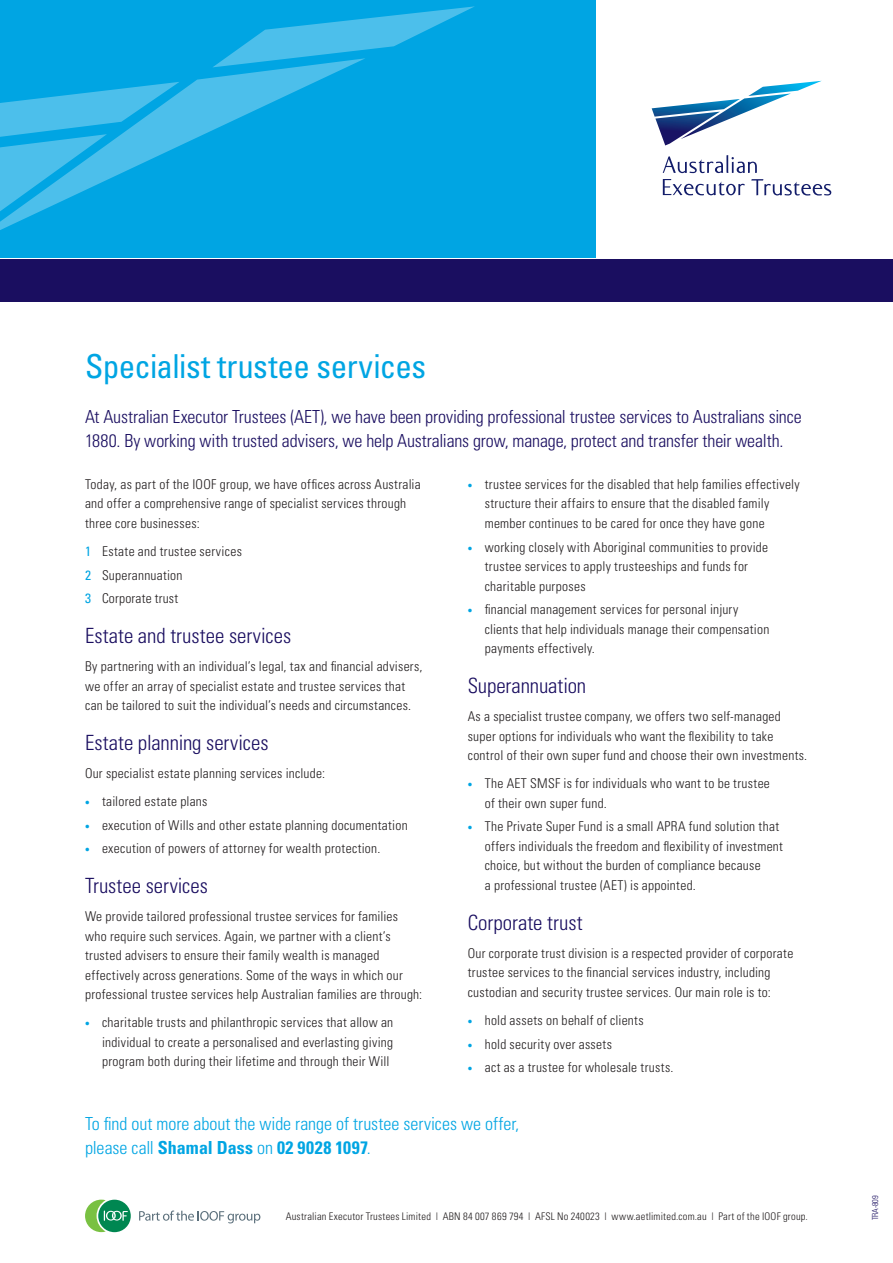
<style>
.page{position:relative;width:893px;height:1263px;background:#fff}
.page>*{position:absolute;margin:0;border:0;box-sizing:border-box;transform-origin:0 0}
.t1{font:condensed 33px "Univers";letter-spacing:-.015em;color:#00a5e3}
.t2{font:300 condensed 21px "Univers";color:#1a0e60}
.t3{font:300 condensed 18px/24px "Univers";letter-spacing:-.005em;color:#1a0e60}
.t4{font:300 condensed 18px/24px "Univers";color:#00a5e3}
.t5{font:300 condensed 13.5px/19.5px "Univers";letter-spacing:.02em;color:#231f20}
.t6{font:300 condensed 10.5px "Univers";letter-spacing:.02em;color:#231f20}
.t7{font:300 condensed 8.25px "Univers";letter-spacing:-.01em;color:#1a0e60}
.s1{font-weight:400;color:#00a5e3}
.s2{font-family:"Myriad Pro";font-weight:700;font-stretch:normal;color:#00a5e3}
.s3{font-weight:700}
</style>
<div class="page">
<div style="left:0;top:0;width:595px;height:257px;background:#00a5e3"></div>
<svg style="left:663px;top:155px;width:94px;height:18px"></svg>
<svg style="left:663px;top:179px;width:82px;height:16px"></svg>
<svg style="left:751px;top:179px;width:80px;height:17px"></svg>
<svg style="left:652px;top:81px;width:169px;height:64px"></svg>
<div style="left:0;top:259px;width:893px;height:43px;background:#1a0e60"></div>
<svg style="left:180px;top:67px;width:167px;height:79px"></svg>
<svg style="left:213px;top:6px;width:262px;height:61px"></svg>
<svg style="left:0;top:82px;width:180px;height:176px"></svg>
<svg style="left:98px;top:1200px;width:33px;height:32px"></svg>
<svg style="left:85px;top:1199px;width:43px;height:33px"></svg>
<svg style="left:139px;top:1210px;width:121px;height:13px"></svg>
<h1 class="t1" style="left:85px;top:345px;width:343px">Specialist trustee services</h1>
<h3 class="t3" style="left:85px;top:404px;width:718px">At Australian Executor Trustees (AET), we have been providing professional trustee services to Australians since<br>1880. By working with trusted advisers, we help Australians grow, manage, protect and transfer their wealth.</h3>
<p class="t5" style="left:85px;top:474px;width:337px">Today, as part of the IOOF group, we have offices across Australia and offer a comprehensive range of specialist services through three core businesses:</p>
<p class="t5" style="left:85px;top:539px;width:158px;line-height:23.7px"><span class="s1">1</span> Estate and trustee services<br><span class="s1">2</span> Superannuation<br><span class="s1">3</span> Corporate trust</p>
<h2 class="t2" style="left:85px;top:623px;width:208px">Estate and trustee services</h2>
<p class="t5" style="left:85px;top:656px;width:339px">By partnering with an individual’s legal, tax and financial advisers, we offer an array of specialist estate and trustee services that can be tailored to suit the individual’s needs and circumstances.</p>
<h2 class="t2" style="left:85px;top:730px;width:185px">Estate planning services</h2>
<p class="t5" style="left:85px;top:763px;width:242px">Our specialist estate planning services include:</p>
<p class="t5" style="left:85px;top:791px;width:124px"><span class="s2">•</span> tailored estate plans</p>
<p class="t5" style="left:85px;top:815px;width:324px"><span class="s2">•</span> execution of Wills and other estate planning documentation</p>
<p class="t5" style="left:85px;top:839px;width:297px"><span class="s2">•</span> execution of powers of attorney for wealth protection.</p>
<h2 class="t2" style="left:85px;top:873px;width:124px">Trustee services</h2>
<p class="t5" style="left:85px;top:906px;width:339px">We provide tailored professional trustee services for families who require such services. Again, we partner with a client’s trusted advisers to ensure their family wealth is managed effectively across generations. Some of the ways in which our professional trustee services help Australian families are through:</p>
<p class="t5" style="left:102px;top:1012px;width:293px;text-align:justify;text-indent:-17px"><span class="s2">•</span> charitable trusts and philanthropic services that allow an individual to create a personalised and everlasting giving program both during their lifetime and through their Will</p>
<p class="t5" style="left:485px;top:474px;width:316px;text-indent:-17px"><span class="s2">•</span> trustee services for the disabled that help families effectively structure their affairs to ensure that the disabled family member continues to be cared for once they have gone</p>
<p class="t5" style="left:485px;top:537px;width:285px;text-indent:-17px"><span class="s2">•</span> working closely with Aboriginal communities to provide trustee services to apply trusteeships and funds for charitable purposes</p>
<p class="t5" style="left:485px;top:600px;width:286px;text-indent:-17px"><span class="s2">•</span> financial management services for personal injury clients that help individuals manage their compensation payments effectively.</p>
<h2 class="t2" style="left:468px;top:673px;width:120px">Superannuation</h2>
<p class="t5" style="left:468px;top:706px;width:341px">As a specialist trustee company, we offers two self-managed super options for individuals who want the flexibility to take control of their own super fund and choose their own investments.</p>
<p class="t5" style="left:485px;top:773px;width:287px;text-indent:-17px"><span class="s2">•</span> The AET SMSF is for individuals who want to be trustee of their own super fund.</p>
<p class="t5" style="left:485px;top:817px;width:300px;text-indent:-17px"><span class="s2">•</span> The Private Super Fund is a small APRA fund solution that offers individuals the freedom and flexibility of investment choice, but without the burden of compliance because<br>a professional trustee (AET) is appointed.</p>
<h2 class="t2" style="left:468px;top:910px;width:116px">Corporate trust</h2>
<p class="t5" style="left:468px;top:943px;width:327px">Our corporate trust division is a respected provider of corporate trustee services to the financial services industry, including custodian and security trustee services. Our main role is to:</p>
<p class="t5" style="left:468px;top:1010px;width:177px"><span class="s2">•</span> hold assets on behalf of clients</p>
<p class="t5" style="left:468px;top:1034px;width:146px"><span class="s2">•</span> hold security over assets</p>
<p class="t5" style="left:468px;top:1057px;width:207px"><span class="s2">•</span> act as a trustee for wholesale trusts.</p>
<h3 class="t4" style="left:85px;top:1112px;width:436px">To find out more about the wide range of trustee services we offer, please call <span class="s3">Shamal Dass</span> on <span class="s3">02 9028 1097</span>.</h3>
<p class="t6" style="left:286px;top:1210px;width:524px">Australian Executor Trustees Limited | ABN 84 007 869 794 | AFSL No 240023 | www.aetlimited.com.au | Part of the IOOF group.</p>
<p class="t7" style="left:870px;top:1220px;width:27px;rotate:-90deg">TRA-809</p>
</div>
